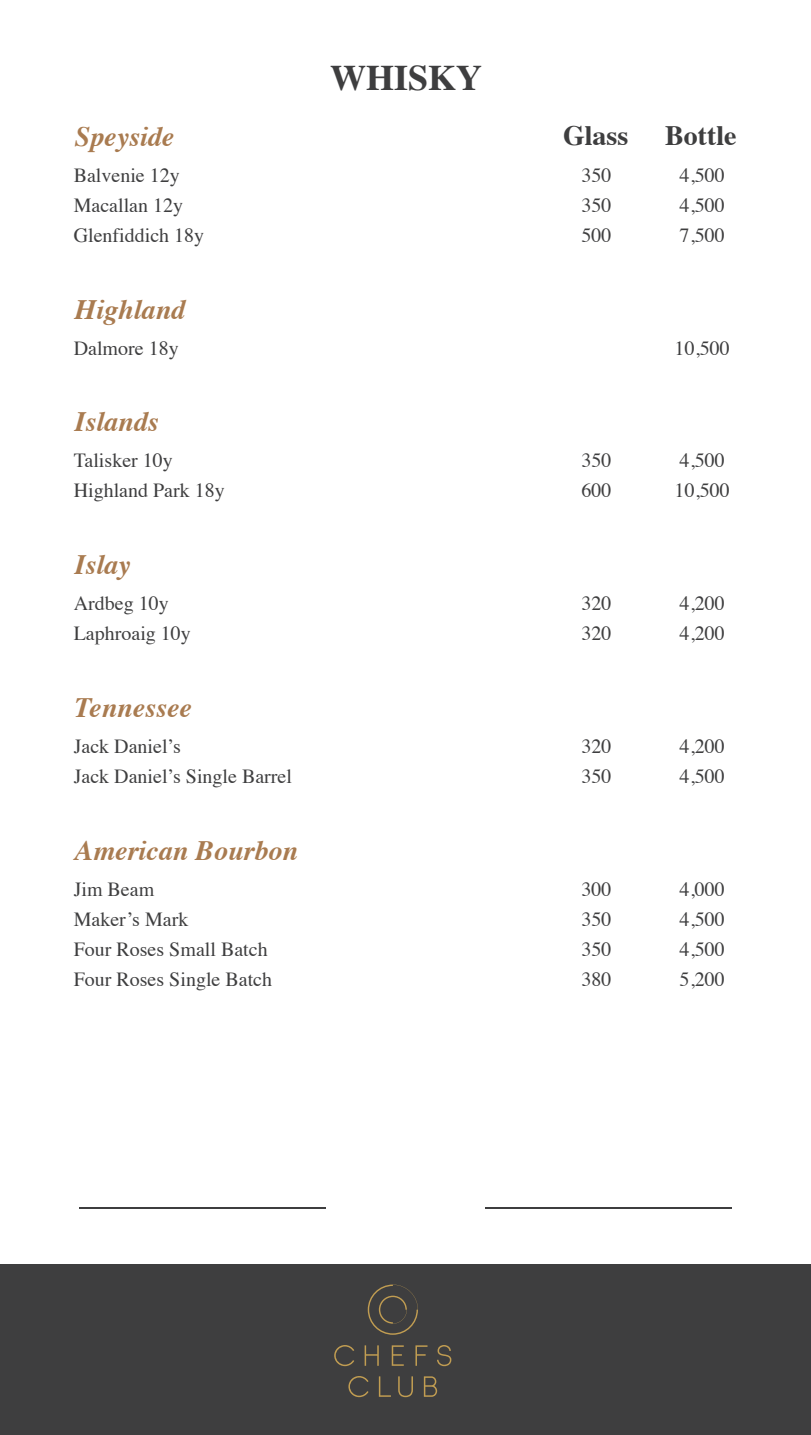
<style>
.page{position:relative;width:811px;height:1435px;background:#fff}
.page>*{position:absolute;margin:0;border:0;box-sizing:border-box;transform-origin:0 0}
.t1{font:700 36px "Times";color:#3e3e3f}
.t2{font:italic 700 28px "Times";color:#a97b50}
.t3{font:700 28px "Times";color:#3e3e3f}
.t4{font:20px/30px "Times";color:#3e3e3f}
</style>
<div class="page">
<div style="left:0;top:1264px;width:811px;height:170px;background:#3e3e3f"></div>
<svg style="left:379px;top:1376px;width:12px;height:20px"></svg>
<svg style="left:398px;top:1376px;width:15px;height:21px"></svg>
<svg style="left:424px;top:1376px;width:13px;height:20px"></svg>
<svg style="left:348px;top:1376px;width:20px;height:21px"></svg>
<svg style="left:364px;top:1345px;width:15px;height:20px"></svg>
<svg style="left:392px;top:1345px;width:12px;height:20px"></svg>
<svg style="left:415px;top:1345px;width:12px;height:20px"></svg>
<svg style="left:437px;top:1345px;width:14px;height:21px"></svg>
<svg style="left:334px;top:1345px;width:20px;height:21px"></svg>
<svg style="left:368px;top:1284px;width:50px;height:50px"></svg>
<hr style="left:79px;top:1206px;width:246px;height:2px;background:#3e3e3f">
<hr style="left:485px;top:1206px;width:246px;height:2px;background:#3e3e3f">
<h1 class="t1" style="left:330px;top:44px;width:154px">WHISKY</h1>
<h2 class="t2" style="left:75px;top:110px;width:101px">Speyside</h2>
<h2 class="t3" style="left:563px;top:109px;width:67px">Glass</h2>
<h2 class="t3" style="left:665px;top:109px;width:73px">Bottle</h2>
<p class="t4" style="left:74px;top:159px;width:108px">Balvenie 12y</p>
<p class="t4" style="left:679px;top:159px;width:46px">4,500</p>
<p class="t4" style="left:74px;top:189px;width:111px">Macallan 12y</p>
<p class="t4" style="left:679px;top:189px;width:46px">4,500</p>
<p class="t4" style="left:581px;top:159px;width:31px">350<br>350</p>
<p class="t4" style="left:74px;top:219px;width:132px">Glenfiddich 18y</p>
<p class="t4" style="left:581px;top:219px;width:31px">500</p>
<p class="t4" style="left:679px;top:219px;width:46px">7,500</p>
<h2 class="t2" style="left:75px;top:283px;width:112px">Highland</h2>
<p class="t4" style="left:74px;top:331px;width:106px">Dalmore 18y</p>
<p class="t4" style="left:674px;top:331px;width:56px">10,500</p>
<h2 class="t2" style="left:75px;top:395px;width:86px">Islands</h2>
<p class="t4" style="left:74px;top:444px;width:101px">Talisker 10y</p>
<p class="t4" style="left:679px;top:444px;width:46px">4,500</p>
<p class="t4" style="left:74px;top:474px;width:153px">Highland Park 18y</p>
<p class="t4" style="left:674px;top:474px;width:56px">10,500</p>
<p class="t4" style="left:581px;top:444px;width:31px">350<br>600</p>
<h2 class="t2" style="left:75px;top:538px;width:58px">Islay</h2>
<p class="t4" style="left:74px;top:586px;width:96px">Ardbeg 10y</p>
<p class="t4" style="left:679px;top:586px;width:46px">4,200</p>
<p class="t4" style="left:74px;top:616px;width:119px">Laphroaig 10y</p>
<p class="t4" style="left:679px;top:616px;width:46px">4,200</p>
<p class="t4" style="left:581px;top:586px;width:31px">320<br>320</p>
<h2 class="t2" style="left:75px;top:681px;width:119px">Tennessee</h2>
<p class="t4" style="left:74px;top:729px;width:109px">Jack Daniel’s</p>
<p class="t4" style="left:679px;top:729px;width:46px">4,200</p>
<p class="t4" style="left:74px;top:759px;width:220px">Jack Daniel’s Single Barrel</p>
<p class="t4" style="left:679px;top:759px;width:46px">4,500</p>
<p class="t4" style="left:581px;top:729px;width:31px">320<br>350</p>
<h2 class="t2" style="left:75px;top:824px;width:225px">American Bourbon</h2>
<p class="t4" style="left:74px;top:872px;width:82px">Jim Beam</p>
<p class="t4" style="left:679px;top:872px;width:46px">4,000</p>
<p class="t4" style="left:74px;top:902px;width:116px">Maker’s Mark</p>
<p class="t4" style="left:679px;top:902px;width:46px">4,500</p>
<p class="t4" style="left:581px;top:872px;width:31px">300<br>350</p>
<p class="t4" style="left:74px;top:932px;width:195px">Four Roses Small Batch</p>
<p class="t4" style="left:581px;top:932px;width:31px">350</p>
<p class="t4" style="left:679px;top:932px;width:46px">4,500</p>
<p class="t4" style="left:74px;top:962px;width:200px">Four Roses Single Batch</p>
<p class="t4" style="left:581px;top:962px;width:31px">380</p>
<p class="t4" style="left:679px;top:962px;width:46px">5,200</p>
</div>
